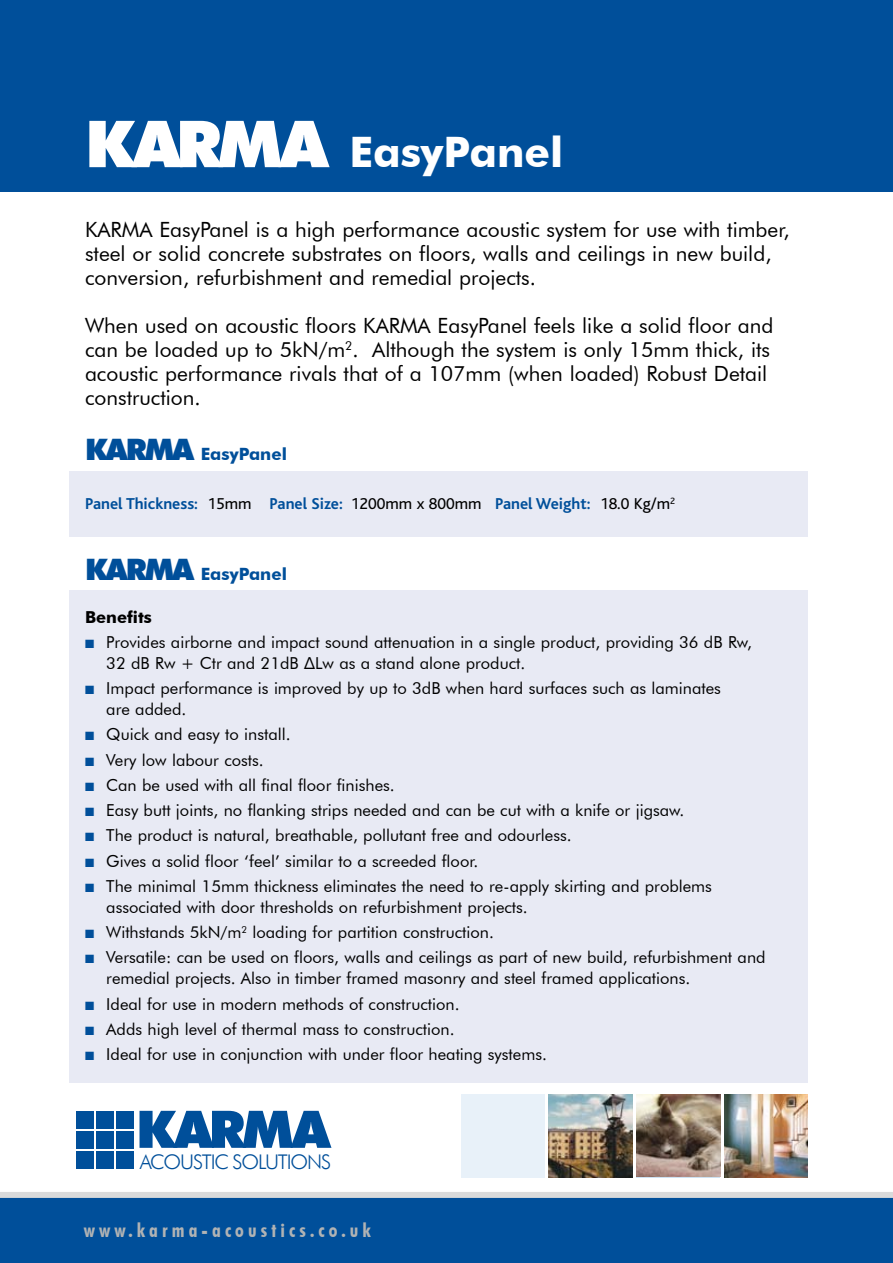
<style>
.page{position:relative;width:893px;height:1263px;background:#fff}
.page>*{position:absolute;margin:0;border:0;box-sizing:border-box;transform-origin:0 0}
.t1{font:900 64.8px "Futura BT";color:#fff}
.t2{font:900 51.75px "Futura BT";color:#004f9a}
.t3{font:700 42px "Futura BT";color:#fff}
.t4{font:21px/24px "Futura BT";color:#000}
.t5{font:300 20.25px "Futura BT";letter-spacing:-.055em;color:#004f9a}
.t6{font:700 condensed 19.5px "Futura BT";letter-spacing:.21em;color:#b1b3b4}
.t7{font:700 16.95px "Futura BT";color:#004f9a}
.t8{font:16.5px/21px "Futura BT";color:#000}
.t9{font:700 16.5px "Bliss";color:#004f9a}
.t10{font:700 16.5px "Futura BT";color:#000}
.s1{font-weight:900;font-size:29.55px}
.s2{font-weight:400;color:#000}
.s3{color:#004f9a}
</style>
<div class="page">
<div style="left:0;top:0;width:893px;height:191px;background:#004f9a"></div>
<div style="left:69px;top:590px;width:739px;height:493px;background:#e8eaf4"></div>
<div style="left:69px;top:471px;width:739px;height:66px;background:#e8eaf4"></div>
<div style="left:77px;top:1111px;width:17px;height:18px;background:#004f9a"></div>
<div style="left:96px;top:1111px;width:18px;height:18px;background:#004f9a"></div>
<div style="left:116px;top:1111px;width:18px;height:18px;background:#004f9a"></div>
<div style="left:77px;top:1131px;width:17px;height:18px;background:#004f9a"></div>
<div style="left:96px;top:1131px;width:18px;height:18px;background:#004f9a"></div>
<div style="left:116px;top:1131px;width:18px;height:18px;background:#004f9a"></div>
<div style="left:77px;top:1151px;width:17px;height:18px;background:#004f9a"></div>
<div style="left:96px;top:1151px;width:18px;height:18px;background:#004f9a"></div>
<div style="left:116px;top:1151px;width:18px;height:18px;background:#004f9a"></div>
<div style="left:0;top:1194px;width:893px;height:69px;background:#004f9a"></div>
<div style="left:461px;top:1094px;width:83px;height:84px;background:#e8f1f9"></div>
<img style="left:549px;top:1094px;width:83px;height:84px">
<div style="left:636px;top:1094px;width:84px;height:84px;background:linear-gradient(to right,#8d6960,#c6aca3)"></div>
<img style="left:636px;top:1094px;width:84px;height:82px">
<img style="left:724px;top:1094px;width:84px;height:84px">
<div style="left:0;top:1192px;width:893px;height:6px;background:#d9dadb"></div>
<h1 class="t1" style="left:85px;top:105px;width:99px">KARMA</h1>
<h3 class="t3" style="left:349px;top:127px;width:215px">EasyPanel</h3>
<p class="t4" style="left:85px;top:217px;width:706px">KARMA EasyPanel is a high performance acoustic system for use with timber, steel or solid concrete substrates on floors, walls and ceilings in new build, conversion, refurbishment and remedial projects.</p>
<p class="t4" style="left:85px;top:313px;width:306px">When used on acoustic floors Karma</p>
<p class="t4" style="left:85px;top:313px;width:690px;text-indent:353px">EasyPanel feels like a solid floor and can be loaded up to 5kN/m<sup>2</sup>. Although the system is only 15mm thick, its acoustic performance rivals that of a 107mm (when loaded) Robust Detail construction.</p>
<p class="t7" style="left:85px;top:444px;width:203px"><span class="s1">KARMA</span> EasyPanel</p>
<p class="t9" style="left:85px;top:495px;width:592px">Panel Thickness: <span class="s2">15mm</span> Panel size: <span class="s2">1200mm x 800mm</span> Panel Weight: <span class="s2">18.0 Kg/m</span><sup>2</sup></p>
<p class="t7" style="left:85px;top:563px;width:203px"><span class="s1">KARMA</span> EasyPanel</p>
<p class="t10" style="left:85px;top:607px;width:68px">Benefits</p>
<p class="t8" style="left:106px;top:631px;width:647px;text-indent:-21px"><span class="s3">■</span> Provides airborne and impact sound attenuation in a single product, providing 36 dB Rw,<br>32 dB Rw + Ctr and 21dB ∆Lw as a stand alone product.</p>
<p class="t8" style="left:106px;top:677px;width:616px;text-indent:-21px"><span class="s3">■</span> Impact performance is improved by up to 3dB when hard surfaces such as laminates are added.</p>
<p class="t8" style="left:85px;top:724px;width:207px"><span class="s3">■</span> Quick and easy to install.</p>
<p class="t8" style="left:85px;top:749px;width:180px"><span class="s3">■</span> Very low labour costs.</p>
<p class="t8" style="left:85px;top:774px;width:311px"><span class="s3">■</span> Can be used with all final floor finishes.</p>
<p class="t8" style="left:85px;top:800px;width:601px"><span class="s3">■</span> Easy butt joints, no flanking strips needed and can be cut with a knife or jigsaw.</p>
<p class="t8" style="left:85px;top:825px;width:488px"><span class="s3">■</span> The product is natural, breathable, pollutant free and odourless.</p>
<p class="t8" style="left:85px;top:850px;width:395px"><span class="s3">■</span> Gives a solid floor ‘feel’ similar to a screeded floor.</p>
<p class="t8" style="left:106px;top:875px;width:607px;text-indent:-21px"><span class="s3">■</span> The minimal 15mm thickness eliminates the need to re-apply skirting and problems associated with door thresholds on refurbishment projects.</p>
<p class="t8" style="left:85px;top:922px;width:410px"><span class="s3">■</span> Withstands 5kN/m<sup>2</sup> loading for partition construction.</p>
<p class="t8" style="left:106px;top:947px;width:661px;text-indent:-21px"><span class="s3">■</span> Versatile: can be used on floors, walls and ceilings as part of new build, refurbishment and remedial projects. Also in timber framed masonry and steel framed applications.</p>
<p class="t8" style="left:85px;top:993px;width:376px"><span class="s3">■</span> Ideal for use in modern methods of construction.</p>
<p class="t8" style="left:85px;top:1018px;width:371px"><span class="s3">■</span> Adds high level of thermal mass to construction.</p>
<p class="t8" style="left:85px;top:1044px;width:463px"><span class="s3">■</span> Ideal for use in conjunction with under floor heating systems.</p>
<h2 class="t2" style="left:136px;top:1098px;width:80px">KARMA</h2>
<p class="t5" style="left:140px;top:1149px;width:193px">ACOUSTIC SOLUTIONS</p>
<p class="t6" style="left:84px;top:1218px;width:288px">www.karma-acoustics.co.uk</p>
</div>
